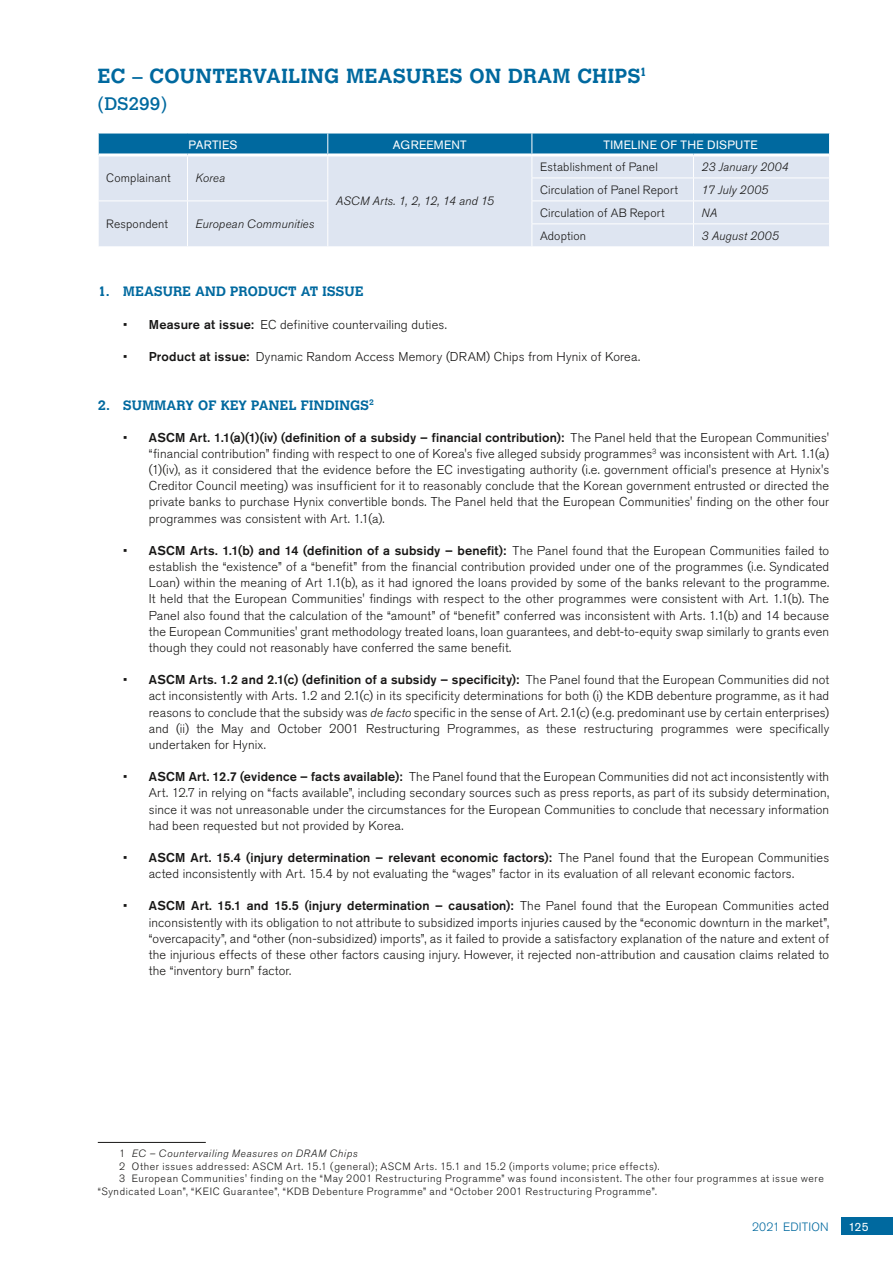
<style>
.page{position:relative;width:893px;height:1263px;background:#fff}
.page>*{position:absolute;margin:0;border:0;box-sizing:border-box;transform-origin:0 0}
.head1{font:700 20.25px "Calvert MT Std";letter-spacing:.025em;color:#00699f}
.head2{font:18px "Calvert MT Std";color:#00699f}
.head3{font:700 13.5px "Calvert MT Std";letter-spacing:.015em;color:#00699f}
.body_texte{font:300 12.75px/16.2px "Akzidenz Grotesk BE";letter-spacing:.01em;color:#181716;text-align:justify}
.tab_roman{font:300 12px "Akzidenz Grotesk BE";letter-spacing:.01em;color:#181716}
.tab_roman-2{font:italic 300 12px "Akzidenz Grotesk BE";letter-spacing:.01em;color:#181716}
.tab_head1{font:12px "Akzidenz Grotesk BE";letter-spacing:.025em;color:#fff}
.t1{font:300 12px "Akzidenz Grotesk BE";letter-spacing:.015em;color:#00699f}
.footnotes{font:300 10.5px/12.6px "Akzidenz Grotesk BE";letter-spacing:.055em;color:#181716}
.footnotes-2{font:italic 300 10.5px "Akzidenz Grotesk BE";letter-spacing:.055em;color:#181716}
.s1{font-weight:500}
.s2{font-style:italic}
.s3{font-style:normal}
</style>
<div class="page">
<div style="left:841px;top:1218px;width:52px;height:17px;background:#00699f"></div>
<svg style="left:98px;top:133px;width:732px;height:113px;background:#b8d0e3"></svg>
<hr style="left:98px;top:1142px;width:108px;height:1px;background:#181716">
<p class="head1" style="left:98px;top:63px;width:550px">EC – COUNTERVAILING MEASURES ON DRAM CHIPS<sup>1</sup></p>
<p class="head2" style="left:98px;top:93px;width:71px">(DS299)</p>
<p class="tab_head1" style="left:188px;top:137px;width:50px">PARTIES</p>
<p class="tab_head1" style="left:393px;top:137px;width:75px">AGREEMENT</p>
<p class="tab_head1" style="left:604px;top:137px;width:156px">TIMELINE OF THE DISPUTE</p>
<p class="tab_roman" style="left:106px;top:172px;width:66px">Complainant</p>
<p class="tab_roman-2" style="left:196px;top:172px;width:31px">Korea</p>
<p class="tab_roman-2" style="left:336px;top:195px;width:160px">ASCM Arts. 1, 2, 12, 14 and 15</p>
<p class="tab_roman" style="left:540px;top:160px;width:119px">Establishment of Panel</p>
<p class="tab_roman-2" style="left:702px;top:160px;width:88px">23 January 2004</p>
<p class="tab_roman" style="left:540px;top:183px;width:139px">Circulation of Panel Report</p>
<p class="tab_roman-2" style="left:702px;top:183px;width:68px">17 July 2005</p>
<p class="tab_roman" style="left:540px;top:206px;width:126px">Circulation of AB Report</p>
<p class="tab_roman-2" style="left:702px;top:206px;width:17px">NA</p>
<p class="tab_roman" style="left:540px;top:229px;width:47px">Adoption</p>
<p class="tab_roman-2" style="left:702px;top:229px;width:79px">3 August 2005</p>
<p class="tab_roman" style="left:106px;top:217px;width:63px">Respondent</p>
<p class="tab_roman-2" style="left:196px;top:217px;width:120px">European Communities</p>
<p class="head3" style="left:98px;top:283px;width:267px">1. MEASURE AND PRODUCT AT ISSUE</p>
<p class="body_texte" style="left:123px;top:316px;width:325px">• <span class="s1">Measure at issue:</span> EC definitive countervailing duties.</p>
<p class="body_texte" style="left:123px;top:349px;width:518px">• <span class="s1">Product at issue:</span> Dynamic Random Access Memory (DRAM) Chips from Hynix of Korea.</p>
<p class="head3" style="left:98px;top:396px;width:278px">2. SUMMARY OF KEY PANEL FINDINGS<sup>2</sup></p>
<p class="body_texte" style="left:149px;top:430px;width:682px;text-indent:-26px">• <span class="s1">ASCM Art. 1.1(a)(1)(iv) (definition of a subsidy – financial contribution):</span> The Panel held that the European Communities' “financial contribution” finding with respect to one of Korea's five alleged subsidy programmes<sup>3</sup> was inconsistent with Art. 1.1(a) (1)(iv), as it considered that the evidence before the EC investigating authority (i.e. government official's presence at Hynix's Creditor Council meeting) was insufficient for it to reasonably conclude that the Korean government entrusted or directed the private banks to purchase Hynix convertible bonds. The Panel held that the European Communities' finding on the other four programmes was consistent with Art. 1.1(a).</p>
<p class="body_texte" style="left:149px;top:543px;width:682px;text-indent:-26px">• <span class="s1">ASCM Arts. 1.1(b) and 14 (definition of a subsidy – benefit):</span> The Panel found that the European Communities failed to establish the “existence” of a “benefit” from the financial contribution provided under one of the programmes (i.e. Syndicated Loan) within the meaning of Art 1.1(b), as it had ignored the loans provided by some of the banks relevant to the programme.<br>It held that the European Communities' findings with respect to the other programmes were consistent with Art. 1.1(b). The Panel also found that the calculation of the “amount” of “benefit” conferred was inconsistent with Arts. 1.1(b) and 14 because the European Communities' grant methodology treated loans, loan guarantees, and debt-to-equity swap similarly to grants even though they could not reasonably have conferred the same benefit.</p>
<p class="body_texte" style="left:149px;top:672px;width:682px;text-indent:-26px">• <span class="s1">ASCM Arts. 1.2 and 2.1(c) (definition of a subsidy – specificity):</span> The Panel found that the European Communities did not act inconsistently with Arts. 1.2 and 2.1(c) in its specificity determinations for both (i) the KDB debenture programme, as it had reasons to conclude that the subsidy was <span class="s2">de facto</span> specific in the sense of Art. 2.1(c) (e.g. predominant use by certain enterprises) and (ii) the May and October 2001 Restructuring Programmes, as these restructuring programmes were specifically undertaken for Hynix.</p>
<p class="body_texte" style="left:149px;top:769px;width:682px;text-indent:-26px">• <span class="s1">ASCM Art. 12.7 (evidence – facts available):</span> The Panel found that the European Communities did not act inconsistently with Art. 12.7 in relying on “facts available”, including secondary sources such as press reports, as part of its subsidy determination, since it was not unreasonable under the circumstances for the European Communities to conclude that necessary information had been requested but not provided by Korea.</p>
<p class="body_texte" style="left:149px;top:850px;width:682px;text-indent:-26px">• <span class="s1">ASCM Art. 15.4 (injury determination – relevant economic factors):</span> The Panel found that the European Communities acted inconsistently with Art. 15.4 by not evaluating the “wages” factor in its evaluation of all relevant economic factors.</p>
<p class="body_texte" style="left:149px;top:898px;width:682px;text-indent:-26px">• <span class="s1">ASCM Art. 15.1 and 15.5 (injury determination – causation):</span> The Panel found that the European Communities acted inconsistently with its obligation to not attribute to subsidized imports injuries caused by the “economic downturn in the market”, “overcapacity”, and “other (non-subsidized) imports”, as it failed to provide a satisfactory explanation of the nature and extent of the injurious effects of these other factors causing injury. However, it rejected non-attribution and causation claims related to the “inventory burn” factor.</p>
<p class="footnotes-2" style="left:119px;top:1147px;width:240px"><span class="s3">1</span> EC – Countervailing Measures on DRAM Chips</p>
<p class="footnotes" style="left:119px;top:1160px;width:542px">2 Other issues addressed: ASCM Art. 15.1 (general); ASCM Arts. 15.1 and 15.2 (imports volume; price effects).</p>
<p class="footnotes" style="left:98px;top:1172px;width:728px;text-indent:21px">3 European Communities' finding on the “May 2001 Restructuring Programme” was found inconsistent. The other four programmes at issue were “Syndicated Loan”, “KEIC Guarantee”, “KDB Debenture Programme” and “October 2001 Restructuring Programme”.</p>
<p class="t1" style="left:752px;top:1220px;width:78px">2021 EDITION</p>
<p class="tab_head1" style="left:848px;top:1220px;width:22px">125</p>
</div>
